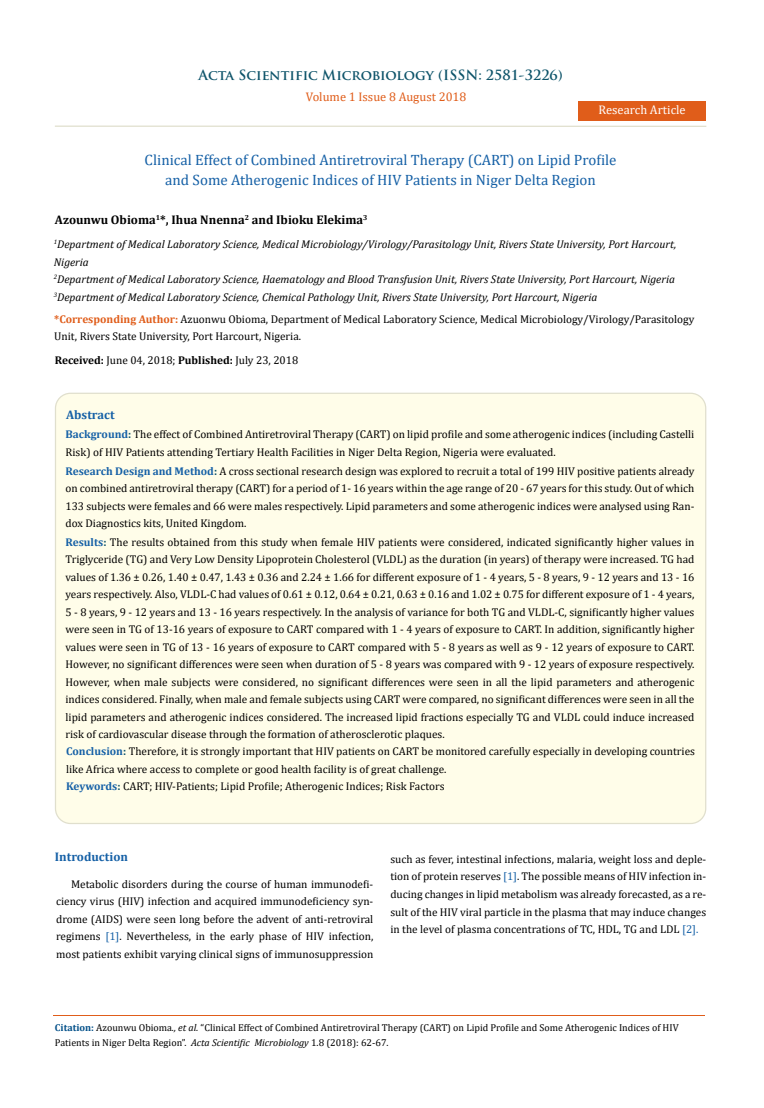
<style>
.page{position:relative;width:764px;height:1108px;background:#fff}
.page>*{position:absolute;margin:0;border:0;box-sizing:border-box;transform-origin:0 0}
.t1{font:15px/20px "Cambria";color:#1560a6;text-align:center}
.t2{font:700 13.75px "Trajan Pro";color:#0e546a}
.t3{font:700 12.5px "Cambria";color:#000}
.t4{font:12.5px "Cambria";color:#e05d1a}
.t5{font:700 12.5px "Cambria";color:#1560a6}
.t6{font:12.5px "Cambria";color:#fff}
.t7{font:11.25px/17.5px "Cambria";color:#000}
.t8{font:italic 11.25px/17.5px "Cambria";color:#000}
.t9{font:10px/15px "Cambria";color:#000}
.s1{font-weight:700;color:#e05d1a}
.s2{font-weight:700}
.s3{font-weight:700;color:#1560a6}
.s4{font-weight:700;color:#0e546a}
.s5{color:#1560a6}
.s6{font-weight:700;color:#035089}
.s7{font-style:italic}
</style>
<div class="page">
<div style="left:578px;top:101px;width:128px;height:20px;background:#e05d1a"></div>
<div style="left:55px;top:393px;width:650px;height:430px;background:#fffde9;border-radius:15px"></div>
<hr style="left:54px;top:1015px;width:651px;height:1px;background:#e05d1a">
<hr style="left:55px;top:126px;width:651px;height:1px;background:#e0dfcd">
<p class="t2" style="left:198px;top:66px;width:366px">Acta Scientific Microbiology (ISSN: 2581-3226)</p>
<p class="t4" style="left:306px;top:90px;width:162px">Volume 1 Issue 8 August 2018</p>
<p class="t6" style="left:598px;top:102px;width:89px">Research Article</p>
<h1 class="t1" style="left:145px;top:149px;width:473px">Clinical Effect of Combined Antiretroviral Therapy (CART) on Lipid Profile and Some Atherogenic Indices of HIV Patients in Niger Delta Region</h1>
<p class="t3" style="left:55px;top:211px;width:314px">Azounwu Obioma<sup>1</sup>*, Ihua Nnenna<sup>2</sup> and Ibioku Elekima<sup>3</sup></p>
<p class="t8" style="left:54px;top:235px;width:624px"><sup>1</sup>Department of Medical Laboratory Science, Medical Microbiology/Virology/Parasitology Unit, Rivers State University, Port Harcourt, Nigeria<br><sup>2</sup>Department of Medical Laboratory Science, Haematology and Blood Transfusion Unit, Rivers State University, Port Harcourt, Nigeria <sup>3</sup>Department of Medical Laboratory Science, Chemical Pathology Unit, Rivers State University, Port Harcourt, Nigeria</p>
<p class="t7" style="left:54px;top:310px;width:642px"><span class="s1">*Corresponding Author:</span> Azuonwu Obioma, Department of Medical Laboratory Science, Medical Microbiology/Virology/Parasitology<br>Unit, Rivers State University, Port Harcourt, Nigeria.</p>
<p class="t7" style="left:55px;top:351px;width:245px"><span class="s2">Received:</span> June 04, 2018; <span class="s2">Published:</span> July 23, 2018</p>
<p class="t5" style="left:66px;top:406px;width:50px">Abstract</p>
<p class="t7" style="left:66px;top:426px;width:630px"><span class="s3">Background</span><span class="s4">:</span> The effect of Combined Antiretroviral Therapy (CART) on lipid profile and some atherogenic indices (including Castelli<br>Risk) of HIV Patients attending Tertiary Health Facilities in Niger Delta Region, Nigeria were evaluated.</p>
<p class="t7" style="left:66px;top:462px;width:631px"><span class="s3">Research Design and Method</span><span class="s4">:</span> A cross sectional research design was explored to recruit a total of 199 HIV positive patients already on combined antiretroviral therapy (CART) for a period of 1- 16 years within the age range of 20 - 67 years for this study. Out of which 133 subjects were females and 66 were males respectively. Lipid parameters and some atherogenic indices were analysed using Ran&shy;dox Diagnostics kits, United Kingdom.<br><span class="s3">Results</span><span class="s4">:</span> The results obtained from this study when female HIV patients were considered, indicated significantly higher values in Triglyceride (TG) and Very Low Density Lipoprotein Cholesterol (VLDL) as the duration (in years) of therapy were increased. TG had values of 1.36 ± 0.26, 1.40 ± 0.47, 1.43 ± 0.36 and 2.24 ± 1.66 for different exposure of 1 - 4 years, 5 - 8 years, 9 - 12 years and 13 - 16 years respectively. Also, VLDL-C had values of 0.61 ± 0.12, 0.64 ± 0.21, 0.63 ± 0.16 and 1.02 ± 0.75 for different exposure of 1 - 4 years, 5 - 8 years, 9 - 12 years and 13 - 16 years respectively. In the analysis of variance for both TG and VLDL-C, significantly higher values were seen in TG of 13-16 years of exposure to CART compared with 1 - 4 years of exposure to CART. In addition, significantly higher values were seen in TG of 13 - 16 years of exposure to CART compared with 5 - 8 years as well as 9 - 12 years of exposure to CART.<br>However, no significant differences were seen when duration of 5 - 8 years was compared with 9 - 12 years of exposure respectively.<br>However, when male subjects were considered, no significant differences were seen in all the lipid parameters and atherogenic indices considered. Finally, when male and female subjects using CART were compared, no significant differences were seen in all the lipid parameters and atherogenic indices considered. The increased lipid fractions especially TG and VLDL could induce increased risk of cardiovascular disease through the formation of atherosclerotic plaques.<br><span class="s3">Conclusion</span><span class="s4">:</span> Therefore, it is strongly important that HIV patients on CART be monitored carefully especially in developing countries like Africa where access to complete or good health facility is of great challenge.</p>
<p class="t7" style="left:66px;top:777px;width:380px"><span class="s3">Keywords</span><span class="s4">:</span> CART; HIV-Patients; Lipid Profile; Atherogenic Indices; Risk Factors</p>
<p class="t5" style="left:55px;top:848px;width:75px">Introduction</p>
<p class="t7" style="left:56px;top:875px;width:319px;text-align:justify;text-indent:15px">Metabolic disorders during the course of human immunodefi&shy;ciency virus (HIV) infection and acquired immunodeficiency syn&shy;drome (AIDS) were seen long before the advent of anti-retroviral regimens <span class="s5">[1]</span>. Nevertheless, in the early phase of HIV infection, most patients exhibit varying clinical signs of immunosuppression</p>
<p class="t7" style="left:390px;top:850px;width:317px;text-align:justify">such as fever, intestinal infections, malaria, weight loss and deple&shy;tion of protein reserves <span class="s5">[1]</span>. The possible means of HIV infection in&shy;ducing changes in lipid metabolism was already forecasted, as a re&shy;sult of the HIV viral particle in the plasma that may induce changes in the level of plasma concentrations of TC, HDL, TG and LDL <span class="s5">[2].</span></p>
<p class="t9" style="left:55px;top:1019px;width:625px"><span class="s6">Citation:</span> Azounwu Obioma<span class="s7">., et al.</span> “Clinical Effect of Combined Antiretroviral Therapy (CART) on Lipid Profile and Some Atherogenic Indices of HIV<br>Patients in Niger Delta Region”. <span class="s7">Acta Scientific Microbiology</span> 1.8 (2018): 62-67.</p>
</div>
